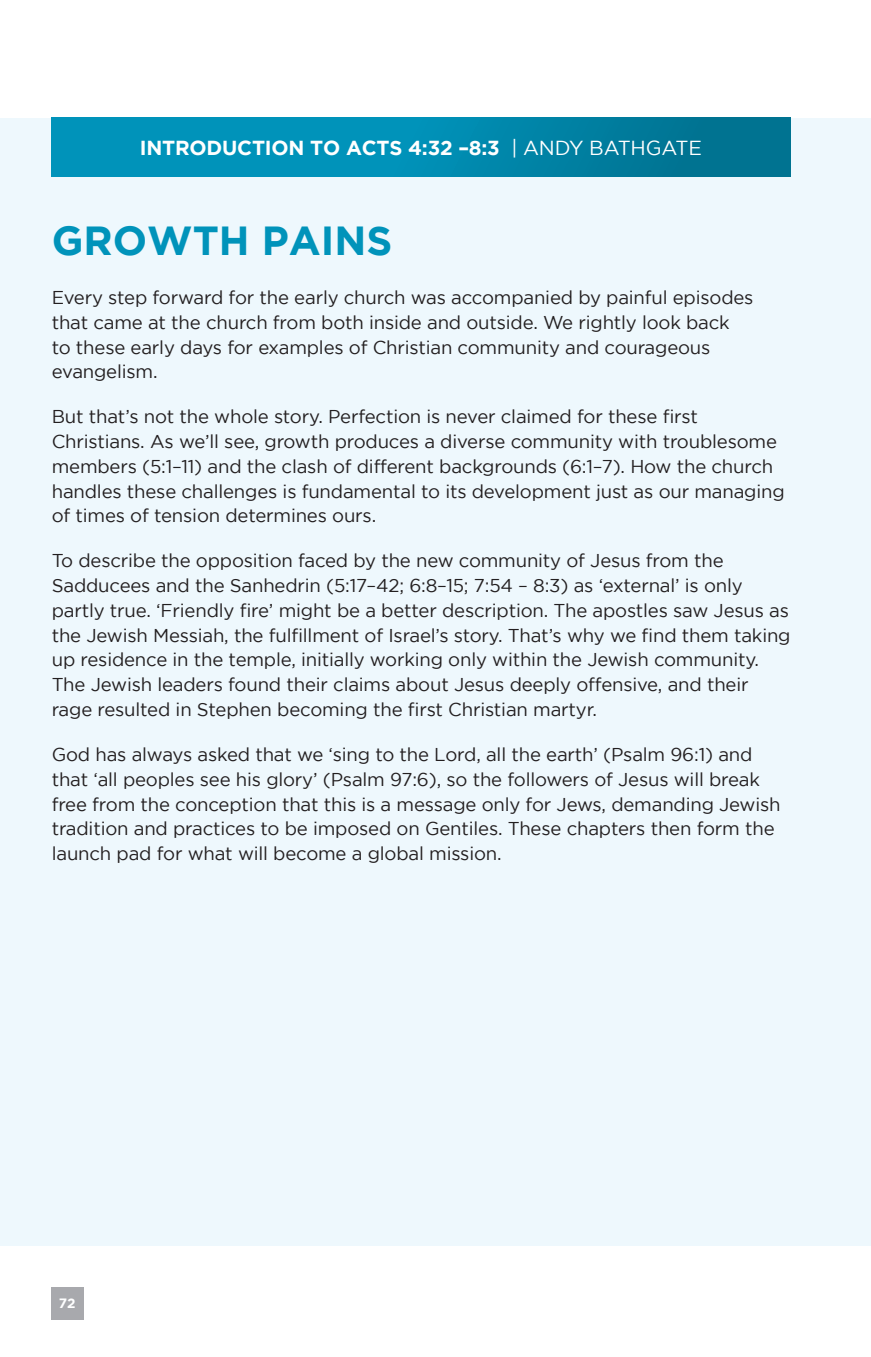
<style>
.page{position:relative;width:871px;height:1357px;background:#fff}
.page>*{position:absolute;margin:0;border:0;box-sizing:border-box;transform-origin:0 0}
.t1{font:700 40.5px "Gotham";color:#0093ba}
.date{font:700 20.25px "Gotham";letter-spacing:-.01em;color:#fff}
.Body_2{font:18.45px/24.8px "Gotham";letter-spacing:-.01em;color:#231f20}
.t2{font:700 13.5px "Gotham";color:#fff}
.s1{font-weight:400}
</style>
<div class="page">
<div style="left:51px;top:1287px;width:32px;height:32px;background:#a8a9ad"></div>
<div style="left:0;top:118px;width:871px;height:1127px;background:#eef8fd"></div>
<div style="left:52px;top:118px;width:738px;height:58px;background:linear-gradient(to right,#009cc6,#007493)"></div>
<p class="date" style="left:140px;top:136px;width:563px">INTRODUCTION TO ACTS 4:32 –8:3 <span class="s1">| ANDY BATHGATE</span></p>
<p class="t1" style="left:52px;top:217px;width:342px">GROWTH PAINS</p>
<p class="Body_2" style="left:52px;top:285px;width:703px">Every step forward for the early church was accompanied by painful episodes that came at the church from both inside and outside. We rightly look back<br>to these early days for examples of Christian community and courageous evangelism.</p>
<p class="Body_2" style="left:52px;top:404px;width:734px">But that’s not the whole story. Perfection is never claimed for these first Christians. As we’ll see, growth produces a diverse community with troublesome members (5:1–11) and the clash of different backgrounds (6:1–7). How the church handles these challenges is fundamental to its development just as our managing of times of tension determines ours.</p>
<p class="Body_2" style="left:52px;top:548px;width:740px">To describe the opposition faced by the new community of Jesus from the Sadducees and the Sanhedrin (5:17–42; 6:8–15; 7:54 – 8:3) as ‘external’ is only partly true. ‘Friendly fire’ might be a better description. The apostles saw Jesus as the Jewish Messiah, the fulfillment of Israel’s story. That’s why we find them taking up residence in the temple, initially working only within the Jewish community.<br>The Jewish leaders found their claims about Jesus deeply offensive, and their rage resulted in Stephen becoming the first Christian martyr.</p>
<p class="Body_2" style="left:52px;top:742px;width:730px">God has always asked that we ‘sing to the Lord, all the earth’ (Psalm 96:1) and that ‘all peoples see his glory’ (Psalm 97:6), so the followers of Jesus will break free from the conception that this is a message only for Jews, demanding Jewish tradition and practices to be imposed on Gentiles. These chapters then form the launch pad for what will become a global mission.</p>
<p class="t2" style="left:59px;top:1295px;width:18px">72</p>
</div>
